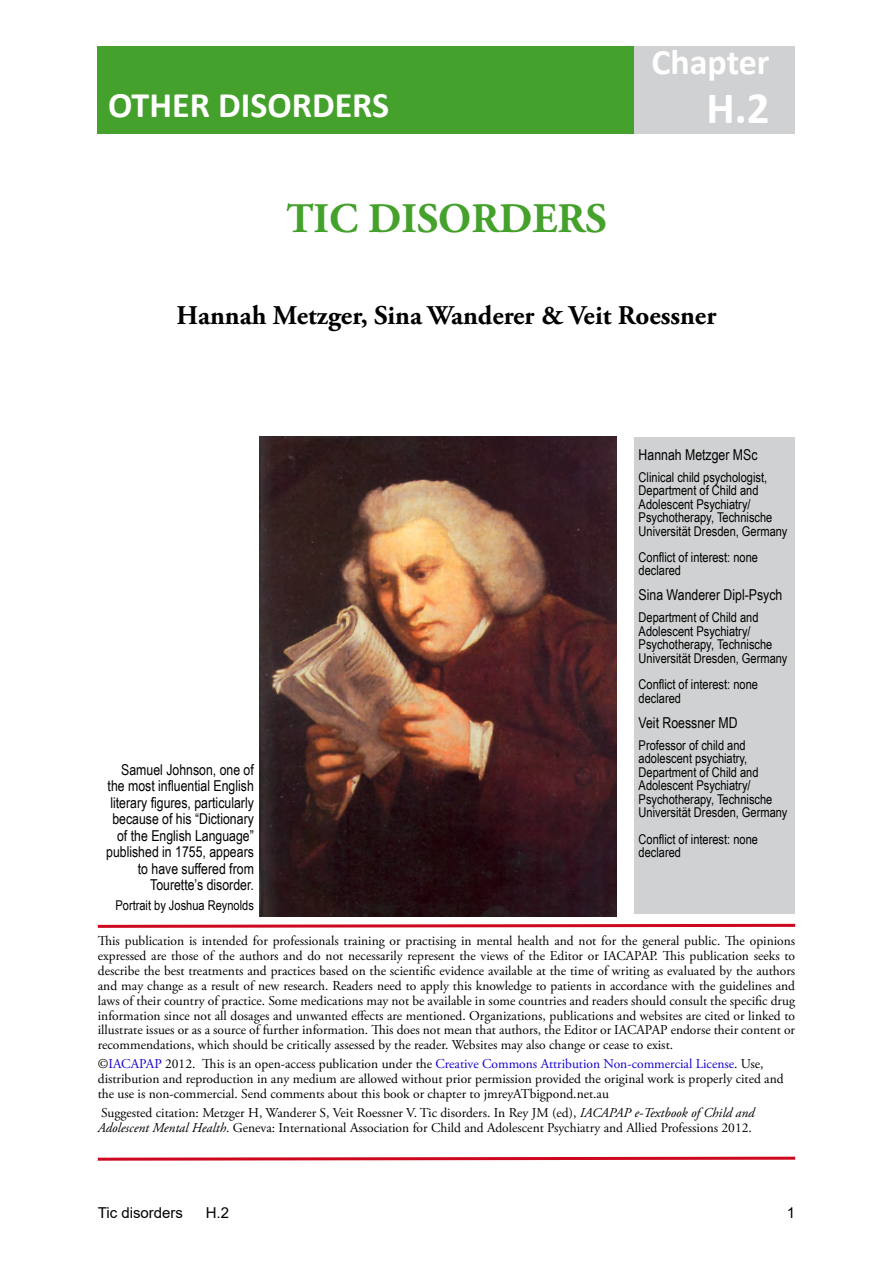
<style>
.page{position:relative;width:893px;height:1263px;background:#fff}
.page>*{position:absolute;margin:0;border:0;box-sizing:border-box;transform-origin:0 0}
.t1{font:700 45px "Calibri";color:#fff}
.t2{font:700 42px "Adobe Garamond Pro";color:#44a12b}
.t3{font:700 36px "Calibri";color:#fff}
.t4{font:700 27px "Adobe Garamond Pro";color:#000}
.t5{font:15px/16.5px "Arial Narrow";color:#000;text-align:right}
.t6{font:15px "Arial";color:#000}
.t7{font:13.5px/14.9px "Adobe Garamond Pro";color:#000}
.t8{font:13.5px/13.5px "Arial Narrow";color:#000}
.s1{color:#1700cb}
.s2{font-style:italic}
</style>
<div class="page">
<div style="left:98px;top:47px;width:697px;height:87px;background:#44a12b"></div>
<div style="left:634px;top:47px;width:161px;height:87px;background:#d0d1d2"></div>
<svg style="left:97px;top:923px;width:699px;height:5px"></svg>
<div style="left:634px;top:437px;width:161px;height:476px;background:#d0d1d2"></div>
<svg style="left:97px;top:1156px;width:699px;height:5px"></svg>
<img style="left:260px;top:437px;width:356px;height:479px">
<p class="t3" style="left:108px;top:80px;width:283px">OTHER DISORDERS</p>
<p class="t2" style="left:286px;top:194px;width:322px">TIC DISORDERS</p>
<p class="t3" style="left:651px;top:36px;width:120px">Chapter</p>
<p class="t1" style="left:706px;top:76px;width:65px">H.2</p>
<p class="t4" style="left:177px;top:299px;width:541px">Hannah Metzger, Sina Wanderer &amp; Veit Roessner</p>
<p class="t5" style="left:106px;top:761px;width:149px">Samuel Johnson, one of the most influential English literary figures, particularly because of his “Dictionary of the English Language” published in 1755, appears to have suffered from<br>Tourette’s disorder.</p>
<p class="t8" style="left:115px;top:897px;width:140px">Portrait by Joshua Reynolds</p>
<p class="t5" style="left:639px;top:446px;width:120px">Hannah Metzger MSc</p>
<p class="t8" style="left:639px;top:470px;width:150px">Clinical child psychologist,<br>Department of Child and<br>Adolescent Psychiatry/<br>Psychotherapy, Technische<br>Universität Dresden, Germany</p>
<p class="t8" style="left:639px;top:550px;width:121px">Conflict of interest: none declared</p>
<p class="t5" style="left:639px;top:586px;width:145px">Sina Wanderer Dipl-Psych</p>
<p class="t8" style="left:639px;top:610px;width:150px">Department of Child and<br>Adolescent Psychiatry/<br>Psychotherapy, Technische<br>Universität Dresden, Germany</p>
<p class="t8" style="left:639px;top:677px;width:121px">Conflict of interest: none declared</p>
<p class="t5" style="left:639px;top:714px;width:101px">Veit Roessner MD</p>
<p class="t8" style="left:639px;top:738px;width:150px">Professor of child and adolescent psychiatry,<br>Department of Child and<br>Adolescent Psychiatry/<br>Psychotherapy, Technische<br>Universität Dresden, Germany</p>
<p class="t8" style="left:639px;top:831px;width:121px">Conflict of interest: none declared</p>
<p class="t7" style="left:98px;top:934px;width:699px;text-align:justify">This publication is intended for professionals training or practising in mental health and not for the general public. The opinions expressed are those of the authors and do not necessarily represent the views of the Editor or IACAPAP. This publication seeks to describe the best treatments and practices based on the scientific evidence available at the time of writing as evaluated by the authors and may change as a result of new research. Readers need to apply this knowledge to patients in accordance with the guidelines and laws of their country of practice. Some medications may not be available in some countries and readers should consult the specific drug information since not all dosages and unwanted effects are mentioned. Organizations, publications and websites are cited or linked to illustrate issues or as a source of further information. This does not mean that authors, the Editor or IACAPAP endorse their content or recommendations, which should be critically assessed by the reader. Websites may also change or cease to exist.</p>
<p class="t7" style="left:98px;top:1057px;width:687px">©<span class="s1">IACAPAP</span> 2012. This is an open-access publication under the <span class="s1">Creative Commons Attribution Non-commercial License</span>. Use, distribution and reproduction in any medium are allowed without prior permission provided the original work is properly cited and the use is non-commercial. Send comments about this book or chapter to jmreyATbigpond.net.au</p>
<p class="t7" style="left:98px;top:1106px;width:658px">Suggested citation: Metzger H, Wanderer S, Veit Roessner V. Tic disorders. In Rey JM (ed), <span class="s2">IACAPAP e-Textbook of Child and<br>Adolescent Mental Health</span>. Geneva: International Association for Child and Adolescent Psychiatry and Allied Professions 2012.</p>
<p class="t6" style="left:98px;top:1202px;width:87px">Tic disorders</p>
<p class="t6" style="left:206px;top:1202px;width:25px">H.2</p>
<p class="t6" style="left:787px;top:1202px;width:10px">1</p>
</div>
